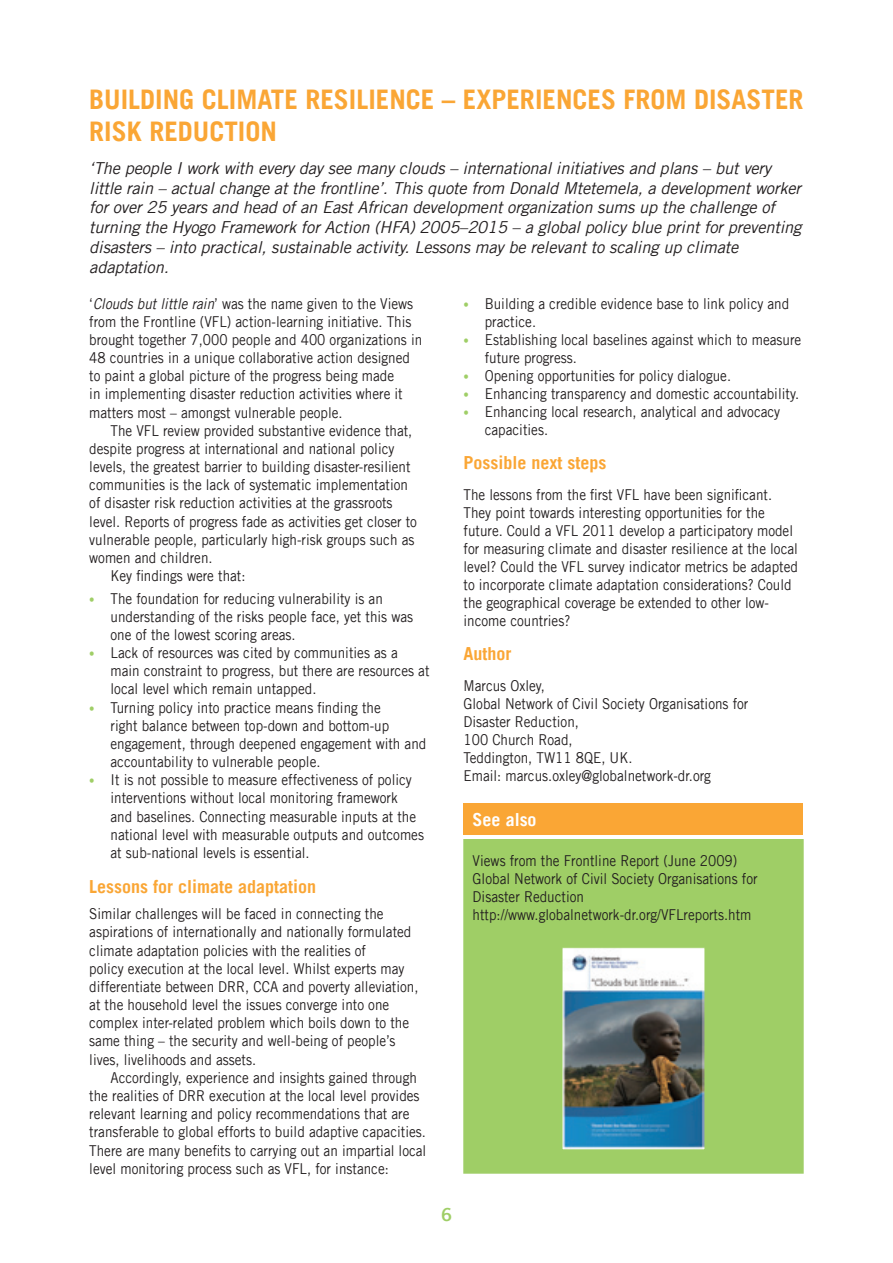
<style>
.page{position:relative;width:893px;height:1263px;background:#fff}
.page>*{position:absolute;margin:0;border:0;box-sizing:border-box;transform-origin:0 0}
.Article_title{font:700 27px/32.4px "Trade Gothic";color:#faa635}
.Heading_2{font:700 18px "Trade Gothic";color:#faa635}
.Heading_2-2{font:700 18px "Trade Gothic";color:#fff}
.t1{font:18px "Trade Gothic Bold Two";color:#9fce66}
.Abstract{font:italic 16.5px/19.8px "Trade Gothic";letter-spacing:-.01em;color:#231f20}
.Body_text_paragraph{font:15px/18.1px "Trade Gothic";color:#231f20;scale:.9 1}
.Body_text_bullet{font:15px/18.1px "Trade Gothic";color:#231f20;scale:.9 1}
.Body_text_2{font:15px/18.1px "Trade Gothic";color:#231f20;scale:.9 1}
.s1{font-style:italic}
.s2{font-size:12px;color:#9fce66}
</style>
<div class="page">
<div style="left:463px;top:804px;width:340px;height:31px;background:#faa635"></div>
<div style="left:463px;top:839px;width:341px;height:335px;background:#9fce66;border:2px solid #9fce66"></div>
<img style="left:564px;top:949px;width:139px;height:199px">
<div style="left:562px;top:947px;width:143px;height:203px;border:1px solid #9fce66"></div>
<p class="Article_title" style="left:89px;top:83px;width:716px">BUILDING CLIMATE RESILIENCE – EXPERIENCES FROM DISASTER<br>RISK REDUCTION</p>
<p class="Abstract" style="left:89px;top:158px;width:714px">‘The people I work with every day see many clouds – international initiatives and plans – but very little rain – actual change at the frontline’. This quote from Donald Mtetemela, a development worker for over 25 years and head of an East African development organization sums up the challenge of turning the Hyogo Framework for Action (HFA) 2005–2015 – a global policy blue print for preventing disasters – into practical, sustainable activity. Lessons may be relevant to scaling up climate adaptation.</p>
<p class="Body_text_paragraph" style="left:89px;top:294px;width:371px">‘<span class="s1">Clouds but little rain</span>’ was the name given to the Views from the Frontline (VFL) action-learning initiative. This brought together 7,000 people and 400 organizations in 48 countries in a unique collaborative action designed to paint a global picture of the progress being made<br>in implementing disaster reduction activities where it matters most – amongst vulnerable people.</p>
<p class="Body_text_2" style="left:89px;top:421px;width:366px;text-indent:21px">The VFL review provided substantive evidence that, despite progress at international and national policy levels, the greatest barrier to building disaster-resilient communities is the lack of systematic implementation of disaster risk reduction activities at the grassroots level. Reports of progress fade as activities get closer to vulnerable people, particularly high-risk groups such as women and children.</p>
<p class="Body_text_2" style="left:111px;top:566px;width:151px">Key findings were that:</p>
<p class="Body_text_bullet" style="left:111px;top:589px;width:338px;text-indent:-21px"><span class="s2">•</span> The foundation for reducing vulnerability is an understanding of the risks people face, yet this was one of the lowest scoring areas.</p>
<p class="Body_text_bullet" style="left:111px;top:643px;width:356px;text-indent:-21px"><span class="s2">•</span> Lack of resources was cited by communities as a main constraint to progress, but there are resources at local level which remain untapped.</p>
<p class="Body_text_bullet" style="left:111px;top:698px;width:352px;text-indent:-21px"><span class="s2">•</span> Turning policy into practice means finding the<br>right balance between top-down and bottom-up engagement, through deepened engagement with and accountability to vulnerable people.</p>
<p class="Body_text_bullet" style="left:111px;top:771px;width:350px;text-indent:-21px"><span class="s2">•</span> It is not possible to measure effectiveness of policy interventions without local monitoring framework<br>and baselines. Connecting measurable inputs at the national level with measurable outputs and outcomes at sub-national levels is essential.</p>
<p class="Heading_2" style="left:89px;top:875px;width:228px">LESSONS FOR CLIMATE ADAPTATION</p>
<p class="Body_text_paragraph" style="left:89px;top:905px;width:367px">Similar challenges will be faced in connecting the aspirations of internationally and nationally formulated climate adaptation policies with the realities of<br>policy execution at the local level. Whilst experts may differentiate between DRR, CCA and poverty alleviation, at the household level the issues converge into one complex inter-related problem which boils down to the same thing – the security and well-being of people’s lives, livelihoods and assets.</p>
<p class="Body_text_2" style="left:89px;top:1068px;width:376px;text-indent:21px">Accordingly, experience and insights gained through the realities of DRR execution at the local level provides relevant learning and policy recommendations that are transferable to global efforts to build adaptive capacities.<br>There are many benefits to carrying out an impartial local level monitoring process such as VFL, for instance:</p>
<p class="Body_text_bullet" style="left:485px;top:294px;width:340px;text-indent:-21px"><span class="s2">•</span> Building a credible evidence base to link policy and practice.</p>
<p class="Body_text_bullet" style="left:485px;top:330px;width:353px;text-indent:-21px"><span class="s2">•</span> Establishing local baselines against which to measure future progress.</p>
<p class="Body_text_bullet" style="left:463px;top:366px;width:299px"><span class="s2">•</span> Opening opportunities for policy dialogue.</p>
<p class="Body_text_bullet" style="left:463px;top:384px;width:374px"><span class="s2">•</span> Enhancing transparency and domestic accountability.</p>
<p class="Body_text_bullet" style="left:485px;top:402px;width:330px;text-indent:-21px"><span class="s2">•</span> Enhancing local research, analytical and advocacy capacities.</p>
<p class="Heading_2" style="left:463px;top:451px;width:144px">POSSIBLE NEXT STEPS</p>
<p class="Body_text_paragraph" style="left:463px;top:485px;width:373px">The lessons from the first VFL have been significant.<br>They point towards interesting opportunities for the future. Could a VFL 2011 develop a participatory model for measuring climate and disaster resilience at the local level? Could the VFL survey indicator metrics be adapted to incorporate climate adaptation considerations? Could the geographical coverage be extended to other low&shy;income countries?</p>
<p class="Heading_2" style="left:463px;top:642px;width:50px">AUTHOR</p>
<p class="Body_text_paragraph" style="left:463px;top:676px;width:92px">Marcus Oxley,</p>
<p class="Body_text_paragraph" style="left:463px;top:694px;width:318px">Global Network of Civil Society Organisations for<br>Disaster Reduction,</p>
<p class="Body_text_paragraph" style="left:463px;top:730px;width:123px">100 Church Road,</p>
<p class="Body_text_paragraph" style="left:463px;top:748px;width:189px">Teddington, TW11 8QE, UK.</p>
<p class="Body_text_paragraph" style="left:463px;top:766px;width:277px">Email: marcus.oxley@globalnetwork-dr.org</p>
<p class="Heading_2-2" style="left:473px;top:808px;width:66px">SEE ALSO</p>
<p class="Body_text_paragraph" style="left:473px;top:851px;width:318px">Views from the Frontline Report (June 2009)<br>Global Network of Civil Society Organisations for<br>Disaster Reduction</p>
<p class="Body_text_paragraph" style="left:473px;top:905px;width:311px">http://www.globalnetwork-dr.org/VFLreports.htm</p>
<p class="t1" style="left:441px;top:1203px;width:12px">6</p>
</div>
